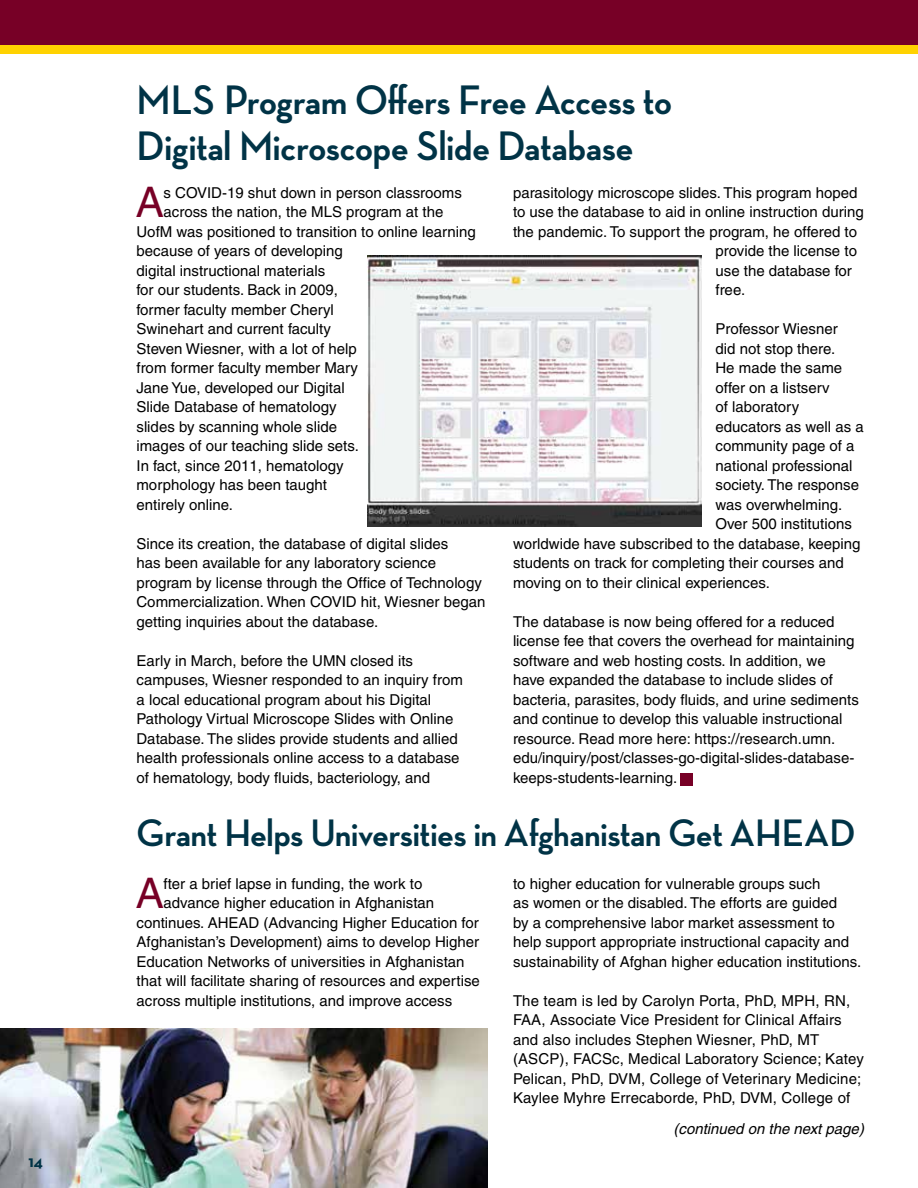
<style>
.page{position:relative;width:918px;height:1188px;background:#fff}
.page>*{position:absolute;margin:0;border:0;box-sizing:border-box;transform-origin:0 0}
.t1{font:42.15px "Helvetica";color:#770026}
.t2{font:700 42px/46.5px "Neutraface Display";color:#003346}
.t3{font:700 39px "Neutraface Display";color:#003346}
.t4{font:700 16.5px "Neutraface Text";color:#003346}
.t5{font:15px/19.5px "Helvetica";color:#000}
.t6{font:italic 15px "Helvetica";color:#000}
</style>
<div class="page">
<div style="left:0;top:0;width:918px;height:54px;background:#ffd200"></div>
<div style="left:0;top:0;width:918px;height:45px;background:#770026"></div>
<img style="left:367px;top:255px;width:335px;height:271px">
<div style="left:680px;top:773px;width:13px;height:13px;background:#770026"></div>
<img style="left:0;top:1028px;width:488px;height:160px">
<p class="t4" style="left:28px;top:1151px;width:16px">14</p>
<h2 class="t2" style="left:136px;top:77px;width:537px">MLS Program Offers Free Access to<br>Digital Microscope Slide Database</h2>
<h1 class="t1" style="left:136px;top:178px;width:30px">A</h1>
<p class="t5" style="left:164px;top:183px;width:300px">s COVID-19 shut down in person classrooms</p>
<p class="t5" style="left:513px;top:183px;width:346px">parasitology microscope slides. This program hoped</p>
<p class="t5" style="left:513px;top:202px;width:353px">to use the database to aid in online instruction during</p>
<p class="t5" style="left:513px;top:222px;width:346px">the pandemic. To support the program, he offered to</p>
<p class="t5" style="left:716px;top:241px;width:143px">provide the license to</p>
<p class="t5" style="left:716px;top:261px;width:138px">use the database for</p>
<p class="t5" style="left:716px;top:280px;width:31px">free.</p>
<p class="t5" style="left:716px;top:319px;width:124px">Professor Wiesner</p>
<p class="t5" style="left:716px;top:339px;width:121px">did not stop there.</p>
<p class="t5" style="left:716px;top:358px;width:128px">He made the same</p>
<p class="t5" style="left:716px;top:378px;width:116px">offer on a listserv</p>
<p class="t5" style="left:716px;top:397px;width:85px">of laboratory</p>
<p class="t5" style="left:716px;top:417px;width:150px">educators as well as a</p>
<p class="t5" style="left:716px;top:436px;width:141px">community page of a</p>
<p class="t5" style="left:716px;top:456px;width:139px">national professional</p>
<p class="t5" style="left:716px;top:475px;width:145px">society. The response</p>
<p class="t5" style="left:716px;top:495px;width:128px">was overwhelming.</p>
<p class="t5" style="left:716px;top:514px;width:138px">Over 500 institutions</p>
<p class="t5" style="left:513px;top:534px;width:349px">worldwide have subscribed to the database, keeping</p>
<p class="t5" style="left:513px;top:553px;width:332px">students on track for completing their courses and</p>
<p class="t5" style="left:513px;top:573px;width:258px">moving on to their clinical experiences.</p>
<p class="t5" style="left:513px;top:612px;width:347px">The database is now being offered for a reduced license fee that covers the overhead for maintaining software and web hosting costs. In addition, we have expanded the database to include slides of bacteria, parasites, body fluids, and urine sediments and continue to develop this valuable instructional resource. Read more here: https://research.umn. edu/inquiry/post/classes-go-digital-slides-database&shy;keeps-students-learning.</p>
<h3 class="t3" style="left:136px;top:811px;width:720px">Grant Helps Universities in Afghanistan Get AHEAD</h3>
<h1 class="t1" style="left:136px;top:869px;width:30px">A</h1>
<p class="t5" style="left:164px;top:874px;width:260px">fter a brief lapse in funding, the work to</p>
<p class="t5" style="left:164px;top:202px;width:281px">across the nation, the MLS program at the</p>
<p class="t5" style="left:137px;top:222px;width:341px">UofM was positioned to transition to online learning</p>
<p class="t5" style="left:137px;top:241px;width:208px">because of years of developing</p>
<p class="t5" style="left:137px;top:261px;width:190px">digital instructional materials</p>
<p class="t5" style="left:137px;top:280px;width:203px">for our students. Back in 2009,</p>
<p class="t5" style="left:137px;top:300px;width:199px">former faculty member Cheryl</p>
<p class="t5" style="left:137px;top:319px;width:196px">Swinehart and current faculty</p>
<p class="t5" style="left:137px;top:339px;width:222px">Steven Wiesner, with a lot of help</p>
<p class="t5" style="left:137px;top:358px;width:223px">from former faculty member Mary</p>
<p class="t5" style="left:137px;top:378px;width:210px">Jane Yue, developed our Digital</p>
<p class="t5" style="left:137px;top:397px;width:202px">Slide Database of hematology</p>
<p class="t5" style="left:137px;top:417px;width:202px">slides by scanning whole slide</p>
<p class="t5" style="left:137px;top:436px;width:224px">images of our teaching slide sets.</p>
<p class="t5" style="left:137px;top:456px;width:209px">In fact, since 2011, hematology</p>
<p class="t5" style="left:137px;top:475px;width:192px">morphology has been taught</p>
<p class="t5" style="left:137px;top:495px;width:98px">entirely online.</p>
<p class="t5" style="left:137px;top:534px;width:350px">Since its creation, the database of digital slides<br>has been available for any laboratory science program by license through the Office of Technology Commercialization. When COVID hit, Wiesner began getting inquiries about the database.</p>
<p class="t5" style="left:137px;top:651px;width:328px">Early in March, before the UMN closed its campuses, Wiesner responded to an inquiry from a local educational program about his Digital Pathology Virtual Microscope Slides with Online Database. The slides provide students and allied health professionals online access to a database of hematology, body fluids, bacteriology, and</p>
<p class="t5" style="left:513px;top:874px;width:350px">to higher education for vulnerable groups such<br>as women or the disabled. The efforts are guided<br>by a comprehensive labor market assessment to help support appropriate instructional capacity and sustainability of Afghan higher education institutions.</p>
<p class="t5" style="left:513px;top:991px;width:352px">The team is led by Carolyn Porta, PhD, MPH, RN, FAA, Associate Vice President for Clinical Affairs and also includes Stephen Wiesner, PhD, MT (ASCP), FACSc, Medical Laboratory Science; Katey Pelican, PhD, DVM, College of Veterinary Medicine; Kaylee Myhre Errecaborde, PhD, DVM, College of</p>
<p class="t5" style="left:164px;top:893px;width:272px">advance higher education in Afghanistan</p>
<p class="t5" style="left:137px;top:913px;width:344px">continues. AHEAD (Advancing Higher Education for</p>
<p class="t5" style="left:137px;top:932px;width:344px">Afghanistan’s Development) aims to develop Higher</p>
<p class="t5" style="left:137px;top:952px;width:330px">Education Networks of universities in Afghanistan</p>
<p class="t5" style="left:137px;top:971px;width:345px">that will facilitate sharing of resources and expertise</p>
<p class="t5" style="left:137px;top:991px;width:317px">across multiple institutions, and improve access</p>
<p class="t6" style="left:674px;top:1120px;width:192px">(continued on the next page)</p>
</div>
